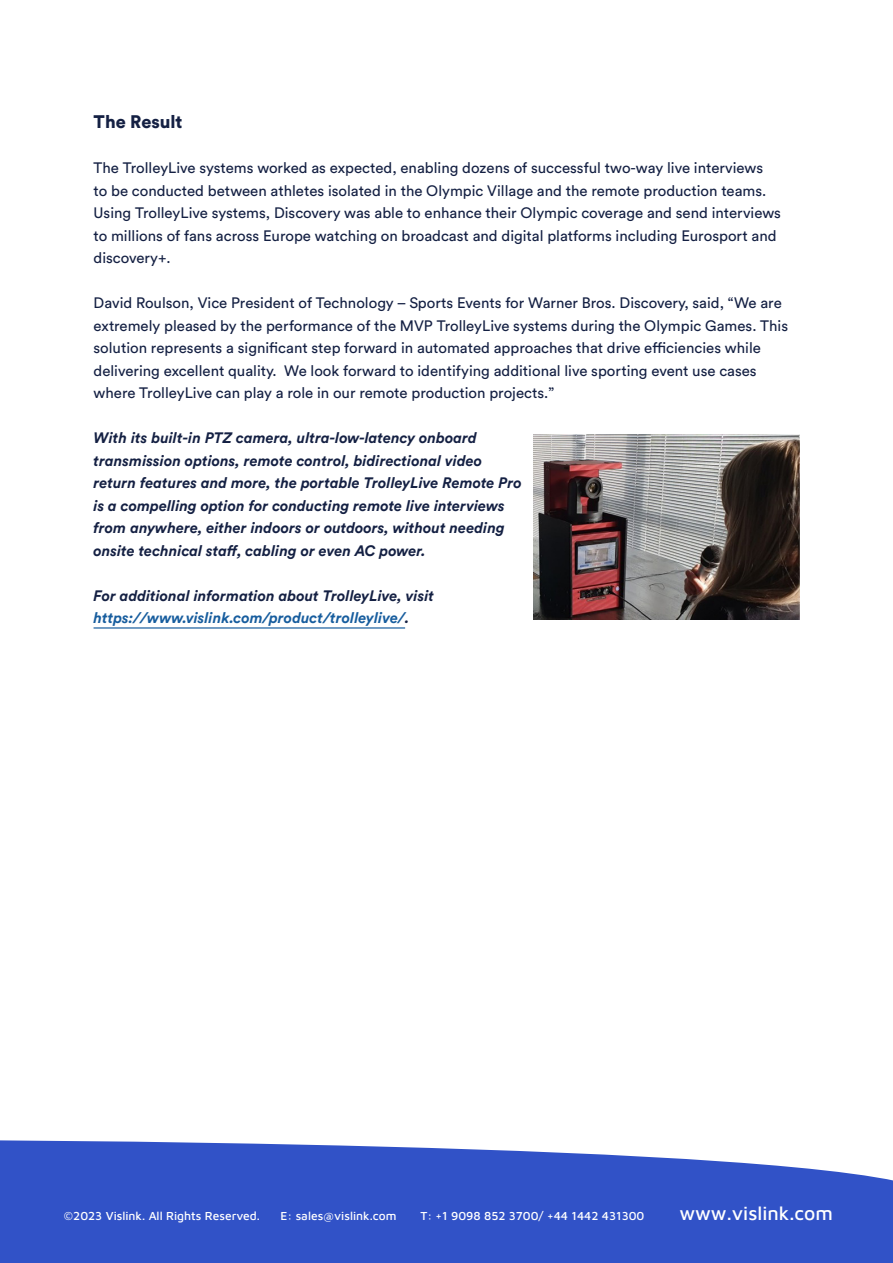
<style>
.page{position:relative;width:893px;height:1263px;background:#fff}
.page>*{position:absolute;margin:0;border:0;box-sizing:border-box;transform-origin:0 0}
.t1{font:500 19.5px "Maven Pro";color:#fff}
.Event_header{font:900 18px "Circular Std";color:#142043}
.Event_header-2{font:15px/22.5px "Circular Std";color:#142043}
.Event_header-3{font:italic 700 15px/22.5px "Circular Std";color:#142043}
.t2{font:500 12px "Maven Pro";color:#fff}
.s1{color:#175d9e}
</style>
<div class="page">
<svg style="left:0;top:1140px;width:893px;height:123px;background:#4462cc"></svg>
<hr style="left:94px;top:627px;width:311px;height:2px;background:#175d9e">
<img style="left:534px;top:434px;width:265px;height:186px">
<p class="Event_header" style="left:94px;top:110px;width:90px">The Result</p>
<p class="Event_header-2" style="left:94px;top:156px;width:689px">The TrolleyLive systems worked as expected, enabling dozens of successful two-way live interviews<br>to be conducted between athletes isolated in the Olympic Village and the remote production teams.<br>Using TrolleyLive systems, Discovery was able to enhance their Olympic coverage and send interviews to millions of fans across Europe watching on broadcast and digital platforms including Eurosport and discovery+.</p>
<p class="Event_header-2" style="left:94px;top:291px;width:696px">David Roulson, Vice President of Technology – Sports Events for Warner Bros. Discovery, said, “We are extremely pleased by the performance of the MVP TrolleyLive systems during the Olympic Games. This solution represents a significant step forward in automated approaches that drive efficiencies while delivering excellent quality. We look forward to identifying additional live sporting event use cases where TrolleyLive can play a role in our remote production projects.”</p>
<p class="Event_header-3" style="left:94px;top:426px;width:430px">With its built-in PTZ camera, ultra-low-latency onboard transmission options, remote control, bidirectional video return features and more, the portable TrolleyLive Remote Pro is a compelling option for conducting remote live interviews from anywhere, either indoors or outdoors, without needing onsite technical staff, cabling or even AC power.</p>
<p class="Event_header-3" style="left:94px;top:584px;width:342px">For additional information about TrolleyLive, visit <span class="s1">https://www.vislink.com/product/trolleylive/</span>.</p>
<p class="t2" style="left:64px;top:1208px;width:198px">©2023 Vislink. All Rights Reserved.</p>
<p class="t2" style="left:280px;top:1208px;width:118px">E: sales@vislink.com</p>
<p class="t2" style="left:420px;top:1208px;width:226px">T: +1 9098 852 3700/ +44 1442 431300</p>
<h1 class="t1" style="left:679px;top:1200px;width:155px">www.vislink.com</h1>
</div>
